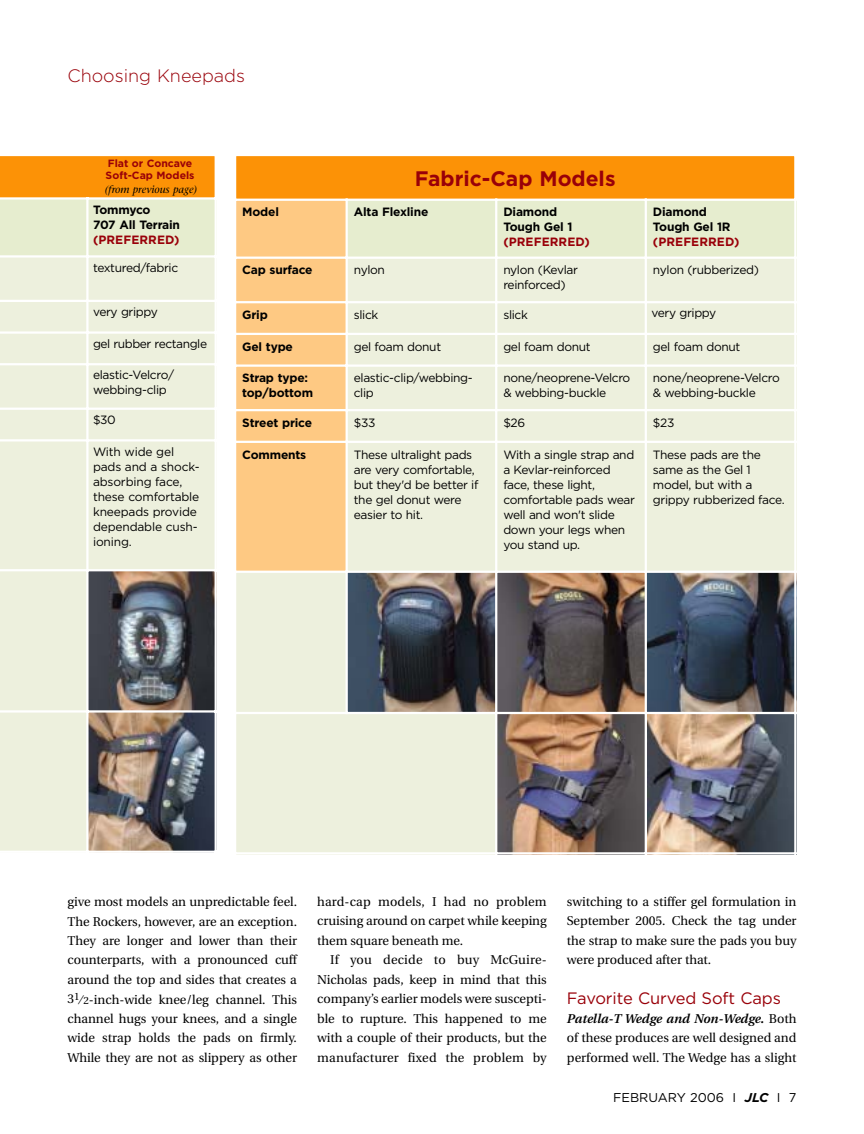
<style>
.page{position:relative;width:864px;height:1134px;background:#fff}
.page>*{position:absolute;margin:0;border:0;box-sizing:border-box;transform-origin:0 0}
.t1{font:700 21px "Gotham";color:#990009}
.t2{font:300 18px "Gotham";color:#990009}
.t3{font:16.5px "Gotham";letter-spacing:-.005em;color:#990009}
.t4{font:12.75px/19.5px "Utopia";letter-spacing:-.005em;color:#000;text-align:justify}
.t5{font:12.75px "Gotham";color:#000}
.t6{font:12px/15px "Gotham";letter-spacing:-.03em;color:#000}
.t7{font:700 12px/15px "Gotham";letter-spacing:-.015em;color:#000}
.t8{font:700 12px "Gotham";letter-spacing:.005em;color:#990009}
.t9{font:700 10.5px/12px "Gotham";color:#990009}
.t10{font:italic 10.5px "Stone Serif";color:#000}
.s1{font-size:10.5px}
.s2{font-weight:600;font-style:italic}
.s3{font-weight:700;font-style:italic}
</style>
<div class="page">
<div style="left:234px;top:154px;width:561px;height:46px;background:#fc9206"></div>
<div style="left:234px;top:200px;width:113px;height:58px;background:#fec983"></div>
<div style="left:347px;top:200px;width:149px;height:58px;background:#e6edcf"></div>
<div style="left:496px;top:200px;width:150px;height:58px;background:#e6edcf"></div>
<div style="left:646px;top:200px;width:150px;height:58px;background:#e6edcf"></div>
<div style="left:234px;top:258px;width:113px;height:44px;background:#fec983"></div>
<div style="left:347px;top:258px;width:149px;height:44px;background:#edf0dd"></div>
<div style="left:496px;top:258px;width:150px;height:44px;background:#edf0dd"></div>
<div style="left:646px;top:258px;width:150px;height:44px;background:#edf0dd"></div>
<div style="left:234px;top:302px;width:113px;height:32px;background:#fec983"></div>
<div style="left:347px;top:302px;width:149px;height:32px;background:#edf0dd"></div>
<div style="left:496px;top:302px;width:150px;height:32px;background:#edf0dd"></div>
<div style="left:646px;top:302px;width:150px;height:32px;background:#edf0dd"></div>
<div style="left:234px;top:334px;width:113px;height:32px;background:#fec983"></div>
<div style="left:347px;top:334px;width:149px;height:32px;background:#edf0dd"></div>
<div style="left:496px;top:334px;width:150px;height:32px;background:#edf0dd"></div>
<div style="left:646px;top:334px;width:150px;height:32px;background:#edf0dd"></div>
<div style="left:234px;top:366px;width:113px;height:44px;background:#fec983"></div>
<div style="left:347px;top:366px;width:149px;height:44px;background:#edf0dd"></div>
<div style="left:496px;top:366px;width:150px;height:44px;background:#edf0dd"></div>
<div style="left:646px;top:366px;width:150px;height:44px;background:#edf0dd"></div>
<div style="left:234px;top:410px;width:113px;height:32px;background:#fec983"></div>
<div style="left:347px;top:410px;width:149px;height:32px;background:#edf0dd"></div>
<div style="left:496px;top:410px;width:150px;height:32px;background:#edf0dd"></div>
<div style="left:646px;top:410px;width:150px;height:32px;background:#edf0dd"></div>
<div style="left:234px;top:442px;width:113px;height:130px;background:#fec983"></div>
<div style="left:347px;top:442px;width:149px;height:130px;background:#edf0dd"></div>
<div style="left:496px;top:442px;width:150px;height:130px;background:#edf0dd"></div>
<div style="left:646px;top:442px;width:150px;height:130px;background:#edf0dd"></div>
<div style="left:234px;top:572px;width:113px;height:141px;background:#edf0dd"></div>
<img style="left:348px;top:573px;width:147px;height:139px">
<svg style="left:497px;top:573px;width:148px;height:139px;background:#62534c"></svg>
<svg style="left:647px;top:573px;width:147px;height:139px;background:#3f4856"></svg>
<div style="left:234px;top:713px;width:262px;height:142px;background:#edf0dd"></div>
<img style="left:497px;top:714px;width:148px;height:138px">
<img style="left:647px;top:714px;width:147px;height:138px">
<hr style="left:234px;top:154px;width:2px;height:701px;background:#fff">
<hr style="left:346px;top:199px;width:2px;height:515px;background:#fff">
<hr style="left:495px;top:199px;width:2px;height:656px;background:#fff">
<hr style="left:645px;top:199px;width:2px;height:656px;background:#fff">
<hr style="left:794px;top:154px;width:2px;height:701px;background:#fff">
<hr style="left:234px;top:154px;width:562px;height:2px;background:#fff">
<hr style="left:234px;top:199px;width:562px;height:2px;background:#fff">
<hr style="left:234px;top:257px;width:562px;height:2px;background:#fff">
<hr style="left:234px;top:301px;width:562px;height:2px;background:#fff">
<hr style="left:234px;top:333px;width:562px;height:2px;background:#fff">
<hr style="left:234px;top:364px;width:562px;height:3px;background:#fff">
<hr style="left:234px;top:409px;width:562px;height:2px;background:#fff">
<hr style="left:234px;top:441px;width:562px;height:2px;background:#fff">
<hr style="left:234px;top:571px;width:562px;height:2px;background:#fff">
<hr style="left:234px;top:712px;width:562px;height:2px;background:#fff">
<hr style="left:234px;top:852px;width:562px;height:3px;background:#fff">
<div style="left:0;top:154px;width:216px;height:44px;background:#fc9206"></div>
<div style="left:0;top:198px;width:217px;height:58px;background:#e6edcf"></div>
<div style="left:0;top:256px;width:217px;height:45px;background:#edf0dd"></div>
<div style="left:0;top:301px;width:217px;height:32px;background:#edf0dd"></div>
<div style="left:0;top:333px;width:217px;height:31px;background:#edf0dd"></div>
<div style="left:0;top:364px;width:217px;height:45px;background:#edf0dd"></div>
<div style="left:0;top:409px;width:217px;height:31px;background:#edf0dd"></div>
<div style="left:0;top:440px;width:217px;height:130px;background:#edf0dd"></div>
<div style="left:0;top:570px;width:217px;height:141px;background:#edf0dd"></div>
<img style="left:89px;top:571px;width:126px;height:139px">
<img style="left:0;top:713px;width:215px;height:138px">
<hr style="left:86px;top:197px;width:3px;height:656px;background:#fff">
<hr style="left:215px;top:154px;width:2px;height:699px;background:#fff">
<hr style="left:0;top:154px;width:217px;height:2px;background:#fff">
<hr style="left:0;top:197px;width:217px;height:3px;background:#fff">
<hr style="left:0;top:255px;width:217px;height:3px;background:#fff">
<hr style="left:0;top:300px;width:217px;height:2px;background:#fff">
<hr style="left:0;top:331px;width:217px;height:3px;background:#fff">
<hr style="left:0;top:363px;width:217px;height:2px;background:#fff">
<hr style="left:0;top:408px;width:217px;height:2px;background:#fff">
<hr style="left:0;top:439px;width:217px;height:3px;background:#fff">
<hr style="left:0;top:569px;width:217px;height:2px;background:#fff">
<hr style="left:0;top:710px;width:217px;height:3px;background:#fff">
<h2 class="t2" style="left:68px;top:69px;width:179px">Choosing Kneepads</h2>
<p class="t9" style="left:106px;top:159px;width:90px">Flat or Concave<br>Soft-Cap Models</p>
<p class="t10" style="left:105px;top:185px;width:94px">(from previous page)</p>
<h1 class="t1" style="left:415px;top:171px;width:202px">Fabric-Cap Models</h1>
<p class="t7" style="left:93px;top:203px;width:89px">Tommyco<br>707 All Terrain</p>
<p class="t8" style="left:93px;top:235px;width:88px">(PREFERRED)</p>
<p class="t6" style="left:93px;top:261px;width:87px">textured/fabric</p>
<p class="t6" style="left:93px;top:305px;width:66px">very grippy</p>
<p class="t6" style="left:93px;top:337px;width:116px">gel rubber rectangle</p>
<p class="t6" style="left:93px;top:369px;width:83px">elastic-Velcro/ webbing-clip</p>
<p class="t6" style="left:93px;top:413px;width:24px">$30</p>
<p class="t6" style="left:93px;top:445px;width:108px">With wide gel pads and a shock&shy;absorbing face, these comfortable kneepads provide dependable cush&shy;ioning.</p>
<p class="t7" style="left:242px;top:206px;width:38px">Model</p>
<p class="t7" style="left:354px;top:206px;width:76px">Alta Flexline</p>
<p class="t7" style="left:503px;top:206px;width:71px">Diamond<br>Tough Gel 1</p>
<p class="t8" style="left:503px;top:238px;width:88px">(PREFERRED)</p>
<p class="t7" style="left:653px;top:206px;width:79px">Diamond<br>Tough Gel 1R</p>
<p class="t8" style="left:653px;top:238px;width:88px">(PREFERRED)</p>
<p class="t7" style="left:242px;top:263px;width:72px">Cap surface</p>
<p class="t6" style="left:354px;top:263px;width:33px">nylon</p>
<p class="t6" style="left:503px;top:263px;width:76px">nylon (Kevlar reinforced)</p>
<p class="t6" style="left:653px;top:263px;width:108px">nylon (rubberized)</p>
<p class="t7" style="left:242px;top:308px;width:27px">Grip</p>
<p class="t6" style="left:354px;top:308px;width:26px">slick</p>
<p class="t6" style="left:503px;top:308px;width:26px">slick</p>
<p class="t6" style="left:651px;top:307px;width:66px">very grippy</p>
<p class="t7" style="left:242px;top:340px;width:52px">Gel type</p>
<p class="t6" style="left:354px;top:340px;width:89px">gel foam donut</p>
<p class="t6" style="left:503px;top:340px;width:89px">gel foam donut</p>
<p class="t6" style="left:653px;top:340px;width:89px">gel foam donut</p>
<p class="t7" style="left:242px;top:371px;width:72px">Strap type: top/bottom</p>
<p class="t6" style="left:354px;top:371px;width:121px">elastic-clip/webbing&shy;clip</p>
<p class="t6" style="left:503px;top:371px;width:129px">none/neoprene-Velcro &amp; webbing-buckle</p>
<p class="t6" style="left:653px;top:371px;width:129px">none/neoprene-Velcro &amp; webbing-buckle</p>
<p class="t7" style="left:242px;top:416px;width:71px">Street price</p>
<p class="t6" style="left:354px;top:416px;width:23px">$33</p>
<p class="t6" style="left:503px;top:416px;width:23px">$26</p>
<p class="t6" style="left:653px;top:416px;width:23px">$23</p>
<p class="t7" style="left:242px;top:448px;width:66px">Comments</p>
<p class="t6" style="left:354px;top:448px;width:126px">These ultralight pads are very comfortable, but they'd be better if the gel donut were easier to hit.</p>
<p class="t6" style="left:503px;top:448px;width:133px">With a single strap and a Kevlar-reinforced face, these light, comfortable pads wear well and won't slide down your legs when you stand up.</p>
<p class="t6" style="left:653px;top:448px;width:133px">These pads are the same as the Gel 1 model, but with a grippy rubberized face.</p>
<p class="t4" style="left:68px;top:893px;width:231px">give most models an unpredictable feel.<br>The Rockers, however, are an exception.<br>They are longer and lower than their counterparts, with a pronounced cuff around the top and sides that creates a 3<sup>1</sup>⁄<span class="s1">2</span>-inch-wide knee/leg channel. This channel hugs your knees, and a single wide strap holds the pads on firmly.<br>While they are not as slippery as other</p>
<p class="t4" style="left:317px;top:893px;width:231px">hard-cap models, I had no problem cruising around on carpet while keeping them square beneath me.</p>
<p class="t4" style="left:317px;top:952px;width:231px;text-indent:13px">If you decide to buy McGuire-Nicholas pads, keep in mind that this company’s earlier models were suscepti&shy;ble to rupture. This happened to me with a couple of their products, but the manufacturer fixed the problem by</p>
<p class="t4" style="left:567px;top:893px;width:231px">switching to a stiffer gel formulation in September 2005. Check the tag under the strap to make sure the pads you buy were produced after that.</p>
<p class="t3" style="left:567px;top:991px;width:215px">Favorite Curved Soft Caps</p>
<p class="t4" style="left:567px;top:1010px;width:231px"><span class="s2">Patella-T Wedge and Non-Wedge.</span> Both of these produces are well designed and performed well. The Wedge has a slight</p>
<p class="t5" style="left:613px;top:1093px;width:185px">FEBRUARY 2006 I <span class="s3">JLC</span> I 7</p>
</div>
